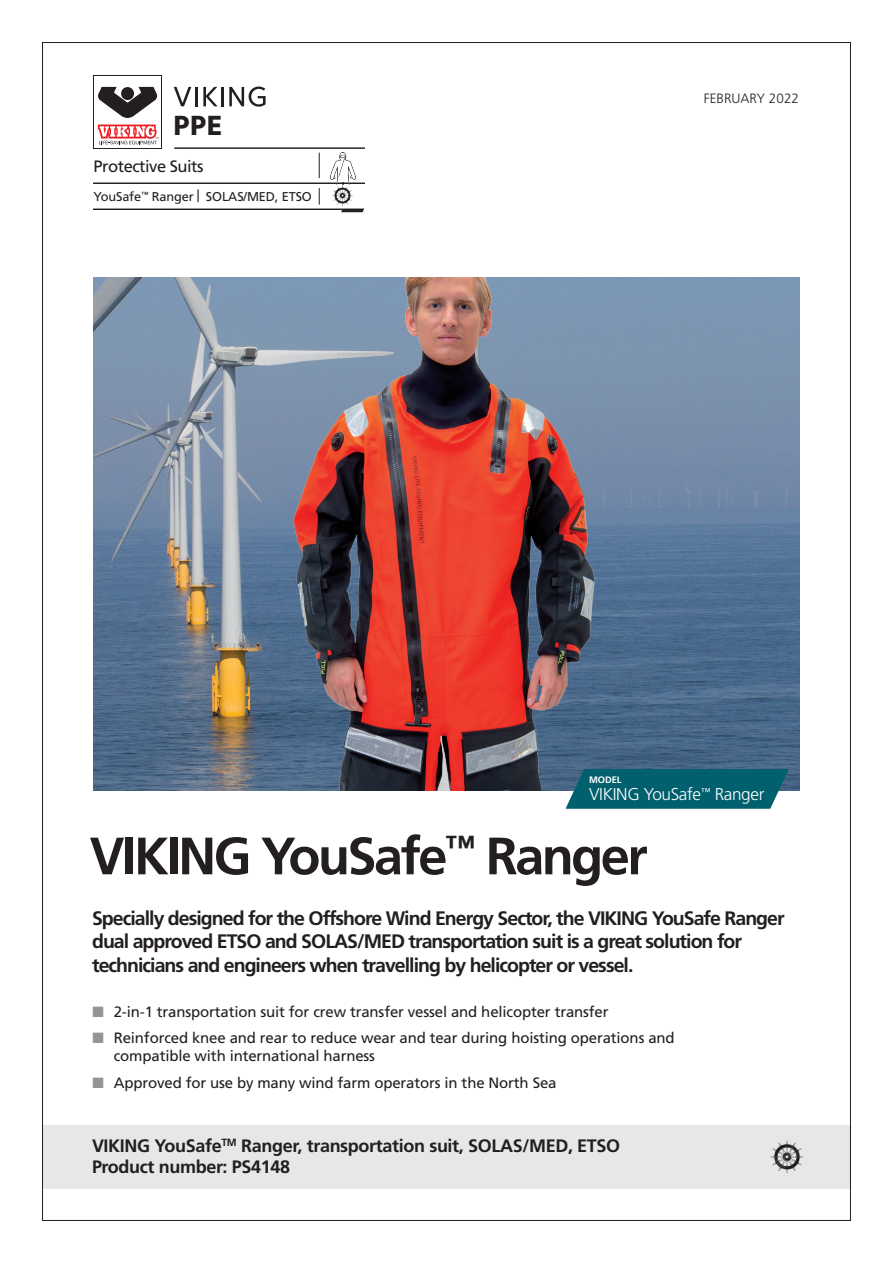
<style>
.page{position:relative;width:893px;height:1263px;background:#fff}
.page>*{position:absolute;margin:0;border:0;box-sizing:border-box;transform-origin:0 0}
.t1{font:700 52.5px "Frutiger";letter-spacing:-.05em;color:#231f20}
.t2{font:800 27.45px "Core Sans C 75";color:#231f20}
.t3{font:700 19.5px/23.4px "Frutiger";letter-spacing:-.05em;color:#231f20}
.t4{font:700 18px/21.6px "Frutiger";letter-spacing:-.02em;color:#231f20}
.t5{font:300 17.1px "Frutiger";letter-spacing:-.02em;color:#fff}
.t6{font:16.5px "Frutiger";letter-spacing:-.03em;color:#231f20}
.t7{font:15px/18px "Frutiger";letter-spacing:-.01em;color:#231f20}
.t8{font:300 13.5px "Frutiger";color:#231f20}
.t9{font:12.75px "Frutiger";letter-spacing:-.01em;color:#231f20}
.t10{font:700 9.45px "Frutiger";letter-spacing:-.01em;color:#fff}
.s1{color:#939598}
</style>
<div class="page">
<img style="left:94px;top:278px;width:705px;height:512px">
<div style="left:43px;top:1125px;width:808px;height:63px;background:#e6e7e9"></div>
<svg style="left:566px;top:769px;width:223px;height:40px;background:#106876"></svg>
<img style="left:770px;top:1140px;width:34px;height:33px">
<svg style="left:94px;top:87px;width:271px;height:125px"></svg>
<img style="left:330px;top:153px;width:26px;height:31px">
<img style="left:275px;top:277px;width:385px;height:514px">
<h2 class="t2" style="left:173px;top:108px;width:51px">PPE</h2>
<p class="t6" style="left:94px;top:157px;width:111px">Protective Suits</p>
<p class="t9" style="left:94px;top:189px;width:220px">YouSafe<sup>™</sup> Ranger | SOLAS/MED, ETSO</p>
<p class="t8" style="left:704px;top:91px;width:97px">FEBRUARY 2022</p>
<p class="t10" style="left:589px;top:774px;width:34px">MODEL</p>
<p class="t5" style="left:589px;top:785px;width:177px">VIKING YouSafe<sup>™</sup> Ranger</p>
<h1 class="t1" style="left:90px;top:825px;width:560px">VIKING YouSafe<sup>™</sup> Ranger</h1>
<h3 class="t3" style="left:92px;top:906px;width:694px">Specially designed for the Offshore Wind Energy Sector, the VIKING YouSafe Ranger dual approved ETSO and SOLAS/MED transportation suit is a great solution for technicians and engineers when travelling by helicopter or vessel.</h3>
<p class="t7" style="left:92px;top:1002px;width:518px"><span class="s1">■</span> 2-in-1 transportation suit for crew transfer vessel and helicopter transfer</p>
<p class="t7" style="left:114px;top:1029px;width:562px;text-indent:-21px"><span class="s1">■</span> Reinforced knee and rear to reduce wear and tear during hoisting operations and compatible with international harness</p>
<p class="t7" style="left:92px;top:1074px;width:466px"><span class="s1">■</span> Approved for use by many wind farm operators in the North Sea</p>
<p class="t4" style="left:92px;top:1135px;width:530px">VIKING YouSafe<sup>TM</sup> Ranger, transportation suit, SOLAS/MED, ETSO<br>Product number: PS4148</p>
</div>
